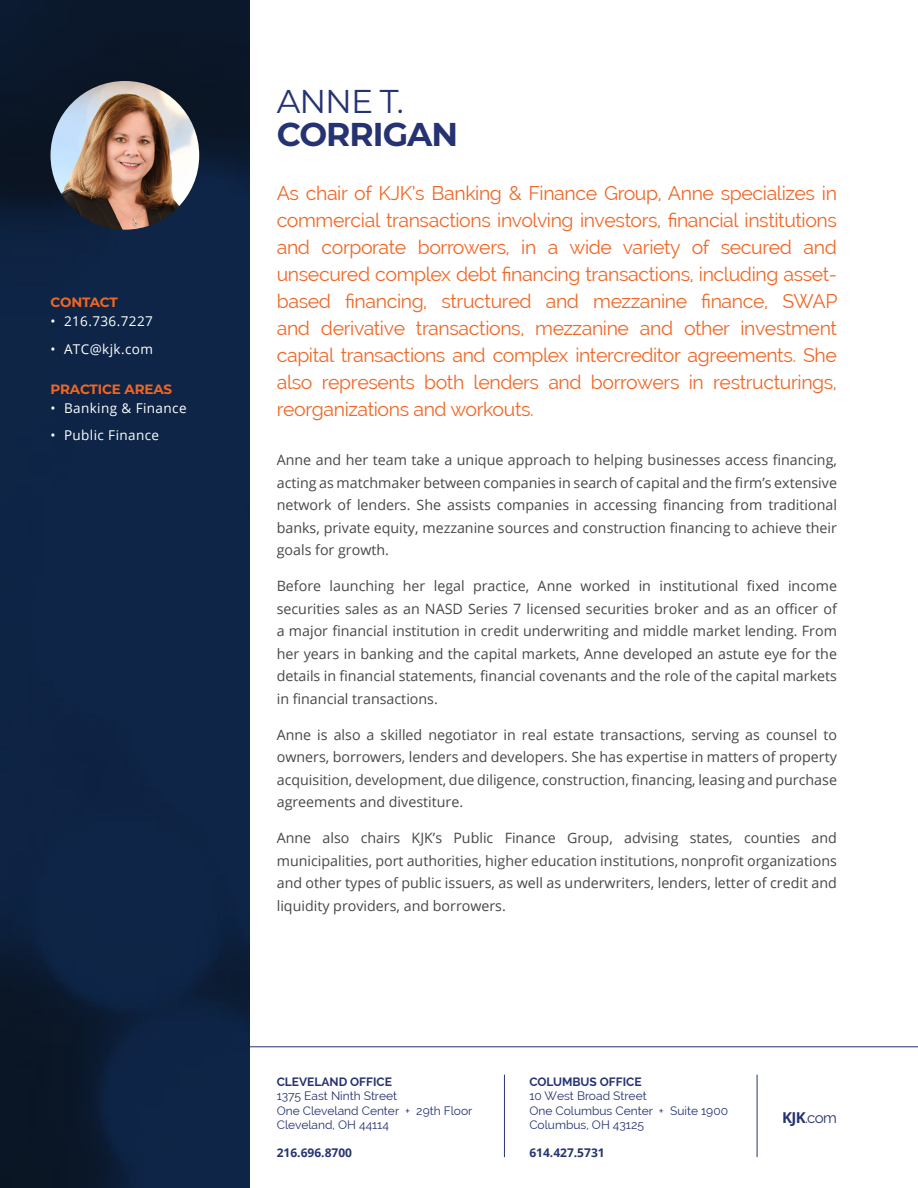
<style>
.page{position:relative;width:918px;height:1188px;background:#fff}
.page>*{position:absolute;margin:0;border:0;box-sizing:border-box;transform-origin:0 0}
.t1{font:700 33px "Montserrat";letter-spacing:-.03em;color:#263373}
.t2{font:33px "Montserrat";color:#263373}
.Page_Title_Big_Black{font:19.5px/27px "Raleway";letter-spacing:-.02em;color:#f06827;text-align:justify}
.t3{font:15px "Raleway";color:#263373}
.t4{font:14.25px/22.5px "Open Sans";color:#464748;text-align:justify}
.t5{font:13.5px "Open Sans";letter-spacing:.03em;color:#fff}
.Page_Title_Big_Black-2{font:700 13.5px "Montserrat";letter-spacing:-.01em;color:#f36621}
.t6{font:12px "Raleway";color:#263373}
.t7{font:700 12px "Raleway";color:#263373}
.t8{font:700 12px "Open Sans";color:#263373}
.s1{font-family:"Open Sans";font-weight:700}
</style>
<div class="page">
<img style="left:0;top:0;width:250px;height:1188px">
<hr style="left:250px;top:1046px;width:668px;height:1px;background:#263373">
<hr style="left:504px;top:1075px;width:1px;height:82px;background:#263373">
<hr style="left:757px;top:1075px;width:1px;height:82px;background:#263373">
<img style="left:51px;top:81px;width:148px;height:149px;border-radius:74px">
<p class="Page_Title_Big_Black-2" style="left:51px;top:292px;width:69px">CONTACT</p>
<p class="t5" style="left:51px;top:312px;width:104px">• 216.736.7227</p>
<p class="t5" style="left:51px;top:340px;width:104px">• ATC@kjk.com</p>
<p class="Page_Title_Big_Black-2" style="left:51px;top:379px;width:123px">PRACTICE AREAS</p>
<p class="t5" style="left:51px;top:399px;width:138px">• Banking &amp; Finance</p>
<p class="t5" style="left:51px;top:425px;width:110px">• Public Finance</p>
<p class="t2" style="left:277px;top:79px;width:129px">ANNE T.</p>
<p class="t1" style="left:277px;top:110px;width:183px">CORRIGAN</p>
<p class="Page_Title_Big_Black" style="left:277px;top:180px;width:562px">As chair of KJK’s Banking &amp; Finance Group, Anne specializes in commercial transactions involving investors, financial institutions and corporate borrowers, in a wide variety of secured and unsecured complex debt financing transactions, including asset&shy;based financing, structured and mezzanine finance, SWAP and derivative transactions, mezzanine and other investment capital transactions and complex intercreditor agreements. She also represents both lenders and borrowers in restructurings, reorganizations and workouts.</p>
<p class="t4" style="left:277px;top:449px;width:562px">Anne and her team take a unique approach to helping businesses access financing, acting as matchmaker between companies in search of capital and the firm’s extensive network of lenders. She assists companies in accessing financing from traditional banks, private equity, mezzanine sources and construction financing to achieve their goals for growth.</p>
<p class="t4" style="left:277px;top:575px;width:562px">Before launching her legal practice, Anne worked in institutional fixed income securities sales as an NASD Series 7 licensed securities broker and as an officer of a major financial institution in credit underwriting and middle market lending. From her years in banking and the capital markets, Anne developed an astute eye for the details in financial statements, financial covenants and the role of the capital markets in financial transactions.</p>
<p class="t4" style="left:277px;top:723px;width:562px">Anne is also a skilled negotiator in real estate transactions, serving as counsel to owners, borrowers, lenders and developers. She has expertise in matters of property acquisition, development, due diligence, construction, financing, leasing and purchase agreements and divestiture.</p>
<p class="t4" style="left:277px;top:827px;width:562px">Anne also chairs KJK’s Public Finance Group, advising states, counties and municipalities, port authorities, higher education institutions, nonprofit organizations and other types of public issuers, as well as underwriters, lenders, letter of credit and liquidity providers, and borrowers.</p>
<p class="t7" style="left:277px;top:1075px;width:117px">CLEVELAND OFFICE</p>
<p class="t6" style="left:277px;top:1089px;width:122px">1375 East Ninth Street</p>
<p class="t6" style="left:277px;top:1104px;width:197px">One Cleveland Center + 29th Floor</p>
<p class="t6" style="left:277px;top:1118px;width:114px">Cleveland, OH 44114</p>
<p class="t8" style="left:277px;top:1144px;width:77px">216.696.8700</p>
<p class="t7" style="left:529px;top:1075px;width:114px">COLUMBUS OFFICE</p>
<p class="t6" style="left:529px;top:1089px;width:119px">10 West Broad Street</p>
<p class="t6" style="left:529px;top:1104px;width:200px">One Columbus Center + Suite 1900</p>
<p class="t6" style="left:529px;top:1118px;width:116px">Columbus, OH 43125</p>
<p class="t8" style="left:529px;top:1144px;width:77px">614.427.5731</p>
<p class="t3" style="left:782px;top:1109px;width:56px"><span class="s1">KJK</span>.com</p>
</div>
